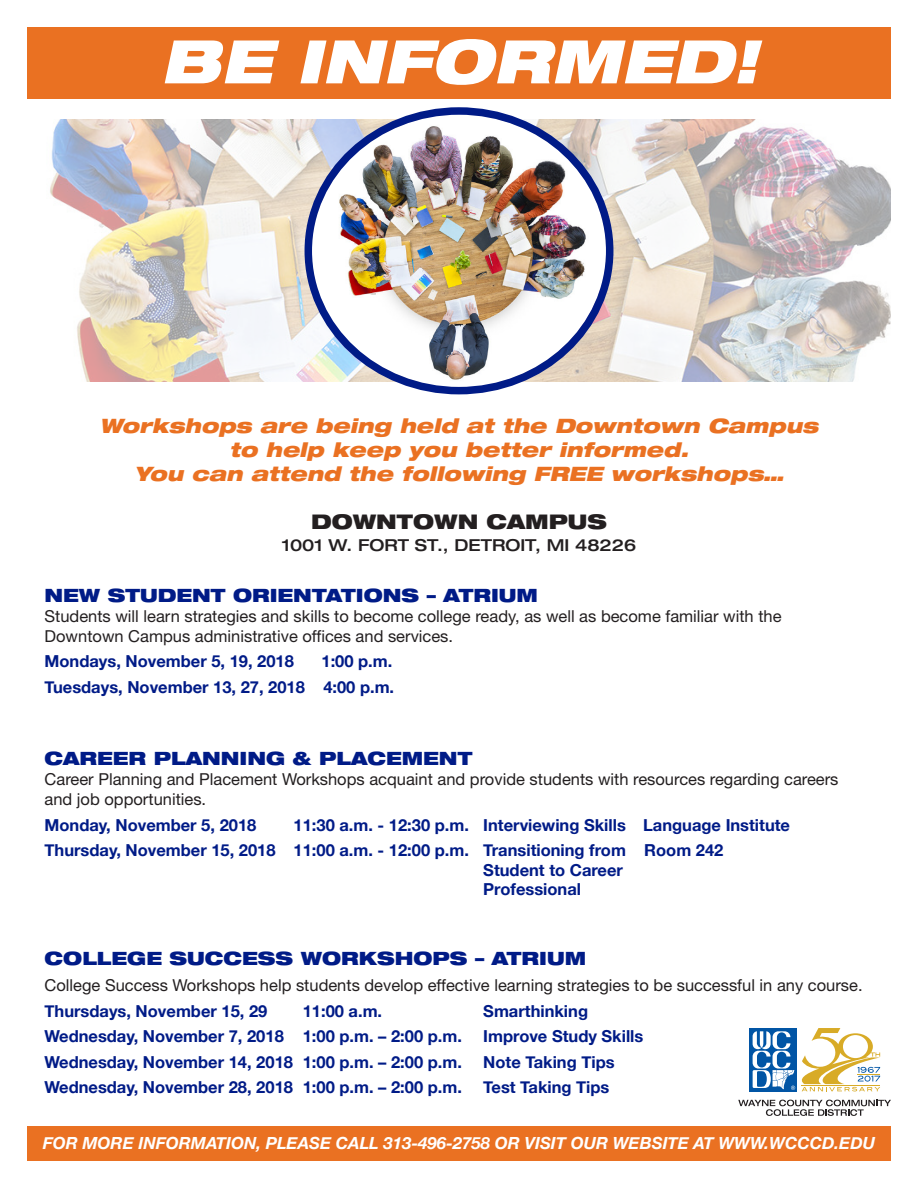
<style>
.page{position:relative;width:918px;height:1188px;background:#fff}
.page>*{position:absolute;margin:0;border:0;box-sizing:border-box;transform-origin:0 0}
.t1{font:italic 900 expanded 60px "Helvetica Neue";color:#fff}
.t2{font:900 expanded 20.25px "Helvetica Neue";color:#231f20}
.t3{font:italic 900 expanded 19.8px/23.9px "Helvetica Neue";color:#ea7122;text-align:center}
.t4{font:900 expanded 18.3px "Helvetica Neue";color:#001b87}
.t5{font:italic 700 16.65px "Helvetica Neue";color:#fff}
.t6{font:700 16.5px/25.5px "Helvetica Neue";color:#001b87}
.t7{font:16.5px/19.8px "Helvetica Neue";color:#231f20}
.t8{font:500 expanded 16.5px "Helvetica Neue";color:#231f20}
</style>
<div class="page">
<img style="left:50px;top:120px;width:841px;height:262px">
<div style="left:27px;top:27px;width:864px;height:71px;background:#ea7122"></div>
<img style="left:305px;top:107px;width:308px;height:287px">
<div style="left:27px;top:1126px;width:864px;height:35px;background:#ea7122"></div>
<svg style="left:738px;top:1100px;width:153px;height:16px"></svg>
<div style="left:749px;top:1028px;width:47px;height:63px;background:linear-gradient(to bottom,#0155a5,#0155a5)"></div>
<svg style="left:753px;top:1028px;width:127px;height:63px"></svg>
<h1 class="t1" style="left:161px;top:39px;width:598px">BE INFORMED!</h1>
<p class="t3" style="left:100px;top:416px;width:720px">Workshops are being held at the Downtown Campus to help keep you better informed.<br>You can attend the following FREE workshops…</p>
<p class="t2" style="left:311px;top:514px;width:297px">DOWNTOWN CAMPUS</p>
<p class="t8" style="left:282px;top:539px;width:356px">1001 W. FORT ST., DETROIT, MI 48226</p>
<p class="t4" style="left:45px;top:588px;width:495px">NEW STUDENT ORIENTATIONS – ATRIUM</p>
<p class="t7" style="left:45px;top:608px;width:739px">Students will learn strategies and skills to become college ready, as well as become familiar with the<br>Downtown Campus administrative offices and services.</p>
<p class="t6" style="left:45px;top:648px;width:251px">Mondays, November 5, 19, 2018</p>
<p class="t6" style="left:45px;top:648px;width:351px;text-align:right">1:00 p.m.<br>Tuesdays, November 13, 27, 2018 4:00 p.m.</p>
<p class="t4" style="left:45px;top:751px;width:429px">CAREER PLANNING &amp; PLACEMENT</p>
<p class="t7" style="left:45px;top:771px;width:796px">Career Planning and Placement Workshops acquaint and provide students with resources regarding careers and job opportunities.</p>
<p class="t6" style="left:45px;top:812px;width:213px">Monday, November 5, 2018</p>
<p class="t6" style="left:45px;top:812px;width:747px;text-indent:249px">11:30 a.m. - 12:30 p.m. Interviewing Skills Language Institute<br>Thursday, November 15, 2018 11:00 a.m. - 12:00 p.m. Transitioning from Room 242</p>
<p class="t6" style="left:483px;top:860px;width:141px;line-height:19.5px">Student to Career<br>Professional</p>
<p class="t4" style="left:45px;top:951px;width:543px">COLLEGE SUCCESS WORKSHOPS – ATRIUM</p>
<p class="t7" style="left:45px;top:977px;width:820px">College Success Workshops help students develop effective learning strategies to be successful in any course.</p>
<p class="t6" style="left:45px;top:998px;width:224px">Thursdays, November 15, 29</p>
<p class="t6" style="left:303px;top:998px;width:81px">11:00 a.m.</p>
<p class="t6" style="left:483px;top:998px;width:106px">Smarthinking</p>
<p class="t6" style="left:45px;top:1023px;width:419px">Wednesday, November 7, 2018 1:00 p.m. – 2:00 p.m.</p>
<p class="t6" style="left:483px;top:1023px;width:162px">Improve Study Skills</p>
<p class="t6" style="left:45px;top:1049px;width:419px">Wednesday, November 14, 2018 1:00 p.m. – 2:00 p.m.</p>
<p class="t6" style="left:483px;top:1049px;width:133px">Note Taking Tips</p>
<p class="t6" style="left:45px;top:1074px;width:419px">Wednesday, November 28, 2018 1:00 p.m. – 2:00 p.m.</p>
<p class="t6" style="left:483px;top:1074px;width:128px">Test Taking Tips</p>
<p class="t5" style="left:43px;top:1133px;width:834px">FOR MORE INFORMATION, PLEASE CALL 313-496-2758 OR VISIT OUR WEBSITE AT WWW.WCCCD.EDU</p>
</div>
